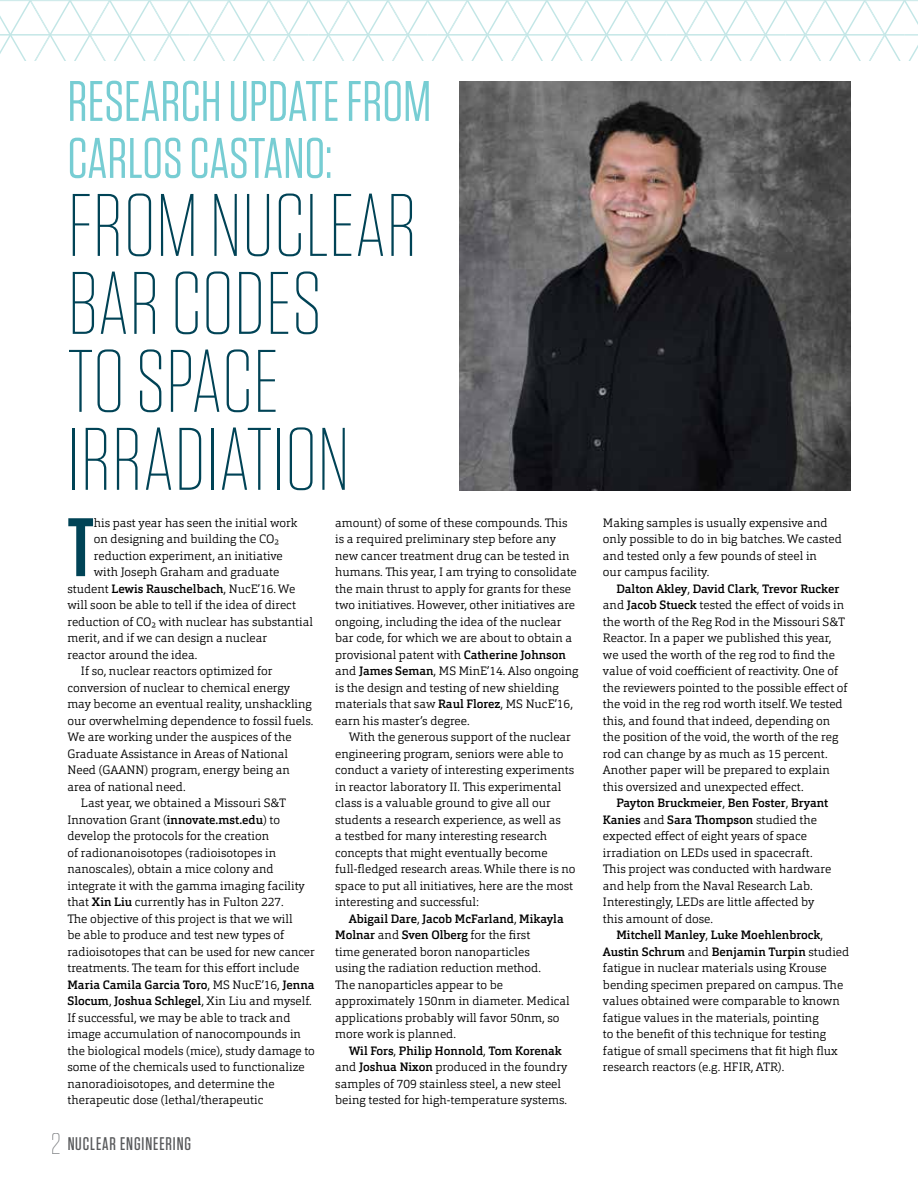
<style>
.page{position:relative;width:918px;height:1188px;background:#fff}
.page>*{position:absolute;margin:0;border:0;box-sizing:border-box;transform-origin:0 0}
.t1{font:200 88.5px/78px "Tungsten";color:#004356}
.t2{font:600 82.65px "Tungsten";color:#004356}
.t3{font:57px/57px "Tungsten";color:#77cdd3}
.t4{font:500 18.3px "Tungsten";letter-spacing:.05em;color:#58595b}
.t5{font:300 12px/16.5px "Orgon Slab";color:#000}
.t6{font:500 12px "Orgon Slab";color:#000}
.s1{font-weight:500}
.s2{font-weight:300}
.s3{font-weight:200;font-size:30px;color:#808285}
</style>
<div class="page">
<svg style="left:0;top:0;width:918px;height:60px"></svg>
<img style="left:459px;top:81px;width:392px;height:409px">
<h3 class="t3" style="left:68px;top:74px;width:365px">RESEARCH UPDATE FROM<br>CARLOS CASTANO:</h3>
<h1 class="t1" style="left:68px;top:188px;width:351px">FROM NUCLEAR<br>BAR CODES<br>TO SPACE<br>IRRADIATION</h1>
<h2 class="t2" style="left:68px;top:504px;width:28px">T</h2>
<p class="t5" style="left:94px;top:514px;width:205px">his past year has seen the initial work</p>
<p class="t5" style="left:335px;top:514px;width:245px">amount) of some of these compounds. This is a required preliminary step before any new cancer treatment drug can be tested in humans. This year, I am trying to consolidate the main thrust to apply for grants for these two initiatives. However, other initiatives are ongoing, including the idea of the nuclear bar code, for which we are about to obtain a provisional patent with <span class="s1">Catherine Johnson </span>and <span class="s1">James Seman</span>, MS MinE’14. Also ongoing is the design and testing of new shielding materials that saw <span class="s1">Raul Florez</span>, MS NucE’16, earn his master’s degree.</p>
<p class="t5" style="left:335px;top:729px;width:242px;text-indent:14px">With the generous support of the nuclear engineering program, seniors were able to conduct a variety of interesting experiments in reactor laboratory II. This experimental class is a valuable ground to give all our students a research experience, as well as<br>a testbed for many interesting research concepts that might eventually become full-fledged research areas. While there is no space to put all initiatives, here are the most interesting and successful:</p>
<p class="t5" style="left:335px;top:910px;width:236px;text-indent:14px"><span class="s1">Abigail Dare</span>, <span class="s1">Jacob McFarland</span>, <span class="s1">Mikayla Molnar</span> and <span class="s1">Sven Olberg</span> for the first<br>time generated boron nanoparticles<br>using the radiation reduction method.<br>The nanoparticles appear to be approximately 150nm in diameter. Medical applications probably will favor 50nm, so more work is planned.</p>
<p class="t5" style="left:335px;top:1042px;width:234px;text-indent:14px"><span class="s1">Wil Fors</span>, <span class="s1">Philip Honnold</span>, <span class="s1">Tom Korenak </span>and <span class="s1">Joshua Nixon</span> produced in the foundry samples of 709 stainless steel, a new steel being tested for high-temperature systems.</p>
<p class="t5" style="left:94px;top:531px;width:187px">on designing and building the CO2</p>
<p class="t5" style="left:94px;top:547px;width:190px">reduction experiment, an initiative</p>
<p class="t5" style="left:94px;top:564px;width:187px">with Joseph Graham and graduate</p>
<p class="t5" style="left:67px;top:580px;width:229px">student <span class="s1">Lewis Rauschelbach</span>, NucE’16. We</p>
<p class="t5" style="left:67px;top:597px;width:230px">will soon be able to tell if the idea of direct</p>
<p class="t5" style="left:67px;top:613px;width:247px">reduction of CO2 with nuclear has substantial</p>
<p class="t5" style="left:67px;top:630px;width:201px">merit, and if we can design a nuclear</p>
<p class="t5" style="left:67px;top:646px;width:132px">reactor around the idea.</p>
<p class="t5" style="left:81px;top:663px;width:193px">If so, nuclear reactors optimized for</p>
<p class="t5" style="left:67px;top:679px;width:224px">conversion of nuclear to chemical energy</p>
<p class="t5" style="left:67px;top:696px;width:246px">may become an eventual reality, unshackling</p>
<p class="t5" style="left:67px;top:712px;width:248px">our overwhelming dependence to fossil fuels.</p>
<p class="t5" style="left:67px;top:729px;width:226px">We are working under the auspices of the</p>
<p class="t5" style="left:67px;top:745px;width:222px">Graduate Assistance in Areas of National</p>
<p class="t5" style="left:67px;top:762px;width:224px">Need (GAANN) program, energy being an</p>
<p class="t5" style="left:67px;top:778px;width:120px">area of national need.</p>
<p class="t5" style="left:81px;top:795px;width:207px">Last year, we obtained a Missouri S&amp;T</p>
<p class="t5" style="left:67px;top:811px;width:214px">Innovation Grant (<span class="s1">innovate.mst.edu</span>) to</p>
<p class="t5" style="left:67px;top:828px;width:203px">develop the protocols for the creation</p>
<p class="t5" style="left:67px;top:844px;width:210px">of radionanoisotopes (radioisotopes in</p>
<p class="t5" style="left:67px;top:861px;width:208px">nanoscales), obtain a mice colony and</p>
<p class="t5" style="left:67px;top:877px;width:239px">integrate it with the gamma imaging facility</p>
<p class="t5" style="left:67px;top:894px;width:218px">that <span class="s1">Xin Liu</span> currently has in Fulton 227.</p>
<p class="t5" style="left:67px;top:910px;width:227px">The objective of this project is that we will</p>
<p class="t5" style="left:67px;top:927px;width:218px">be able to produce and test new types of</p>
<p class="t5" style="left:67px;top:943px;width:249px">radioisotopes that can be used for new cancer</p>
<p class="t5" style="left:67px;top:960px;width:234px">treatments. The team for this effort include</p>
<p class="t6" style="left:67px;top:977px;width:248px">Maria Camila Garcia Toro<span class="s2">, MS NucE’16,</span> Jenna</p>
<p class="t6" style="left:67px;top:993px;width:246px">Slocum<span class="s2">,</span> Joshua Schlegel<span class="s2">, Xin Liu and myself.</span></p>
<p class="t5" style="left:67px;top:1009px;width:224px">If successful, we may be able to track and</p>
<p class="t5" style="left:67px;top:1026px;width:235px">image accumulation of nanocompounds in</p>
<p class="t5" style="left:67px;top:1042px;width:249px">the biological models (mice), study damage to</p>
<p class="t5" style="left:67px;top:1059px;width:239px">some of the chemicals used to functionalize</p>
<p class="t5" style="left:67px;top:1075px;width:209px">nanoradioisotopes, and determine the</p>
<p class="t5" style="left:67px;top:1092px;width:197px">therapeutic dose (lethal/therapeutic</p>
<h3 class="t4" style="left:51px;top:1134px;width:142px"><span class="s3">2</span> NUCLEAR ENGINEERING</h3>
<p class="t5" style="left:603px;top:514px;width:240px">Making samples is usually expensive and only possible to do in big batches. We casted and tested only a few pounds of steel in<br>our campus facility.</p>
<p class="t6" style="left:616px;top:581px;width:224px">Dalton Akley<span class="s2">,</span> David Clark<span class="s2">,</span> Trevor Rucker</p>
<p class="t5" style="left:603px;top:597px;width:243px">and <span class="s1">Jacob Stueck</span> tested the effect of voids in</p>
<p class="t5" style="left:603px;top:613px;width:244px">the worth of the Reg Rod in the Missouri S&amp;T</p>
<p class="t5" style="left:603px;top:630px;width:230px">Reactor. In a paper we published this year,</p>
<p class="t5" style="left:603px;top:646px;width:234px">we used the worth of the reg rod to find the</p>
<p class="t5" style="left:603px;top:663px;width:237px">value of void coefficient of reactivity. One of</p>
<p class="t5" style="left:603px;top:679px;width:246px">the reviewers pointed to the possible effect of</p>
<p class="t5" style="left:603px;top:696px;width:241px">the void in the reg rod worth itself. We tested</p>
<p class="t5" style="left:603px;top:712px;width:229px">this, and found that indeed, depending on</p>
<p class="t5" style="left:603px;top:729px;width:237px">the position of the void, the worth of the reg</p>
<p class="t5" style="left:603px;top:745px;width:226px">rod can change by as much as 15 percent.</p>
<p class="t5" style="left:603px;top:762px;width:228px">Another paper will be prepared to explain</p>
<p class="t5" style="left:603px;top:778px;width:202px">this oversized and unexpected effect.</p>
<p class="t6" style="left:616px;top:795px;width:213px">Payton Bruckmeier<span class="s2">,</span> Ben Foster<span class="s2">,</span> Bryant</p>
<p class="t6" style="left:603px;top:812px;width:216px">Kanies <span class="s2">and</span> Sara Thompson <span class="s2">studied the</span></p>
<p class="t5" style="left:603px;top:828px;width:206px">expected effect of eight years of space</p>
<p class="t5" style="left:603px;top:844px;width:211px">irradiation on LEDs used in spacecraft.</p>
<p class="t5" style="left:603px;top:861px;width:230px">This project was conducted with hardware</p>
<p class="t5" style="left:603px;top:877px;width:211px">and help from the Naval Research Lab.</p>
<p class="t5" style="left:603px;top:894px;width:213px">Interestingly, LEDs are little affected by</p>
<p class="t5" style="left:603px;top:910px;width:112px">this amount of dose.</p>
<p class="t6" style="left:616px;top:927px;width:208px">Mitchell Manley<span class="s2">,</span> Luke Moehlenbrock<span class="s2">,</span></p>
<p class="t6" style="left:603px;top:944px;width:248px">Austin Schrum <span class="s2">and</span> Benjamin Turpin <span class="s2">studied</span></p>
<p class="t5" style="left:603px;top:960px;width:225px">fatigue in nuclear materials using Krouse</p>
<p class="t5" style="left:603px;top:976px;width:242px">bending specimen prepared on campus. The</p>
<p class="t5" style="left:603px;top:993px;width:238px">values obtained were comparable to known</p>
<p class="t5" style="left:603px;top:1009px;width:217px">fatigue values in the materials, pointing</p>
<p class="t5" style="left:603px;top:1026px;width:225px">to the benefit of this technique for testing</p>
<p class="t5" style="left:603px;top:1042px;width:236px">fatigue of small specimens that fit high flux</p>
<p class="t5" style="left:603px;top:1059px;width:183px">research reactors (e.g. HFIR, ATR).</p>
</div>
